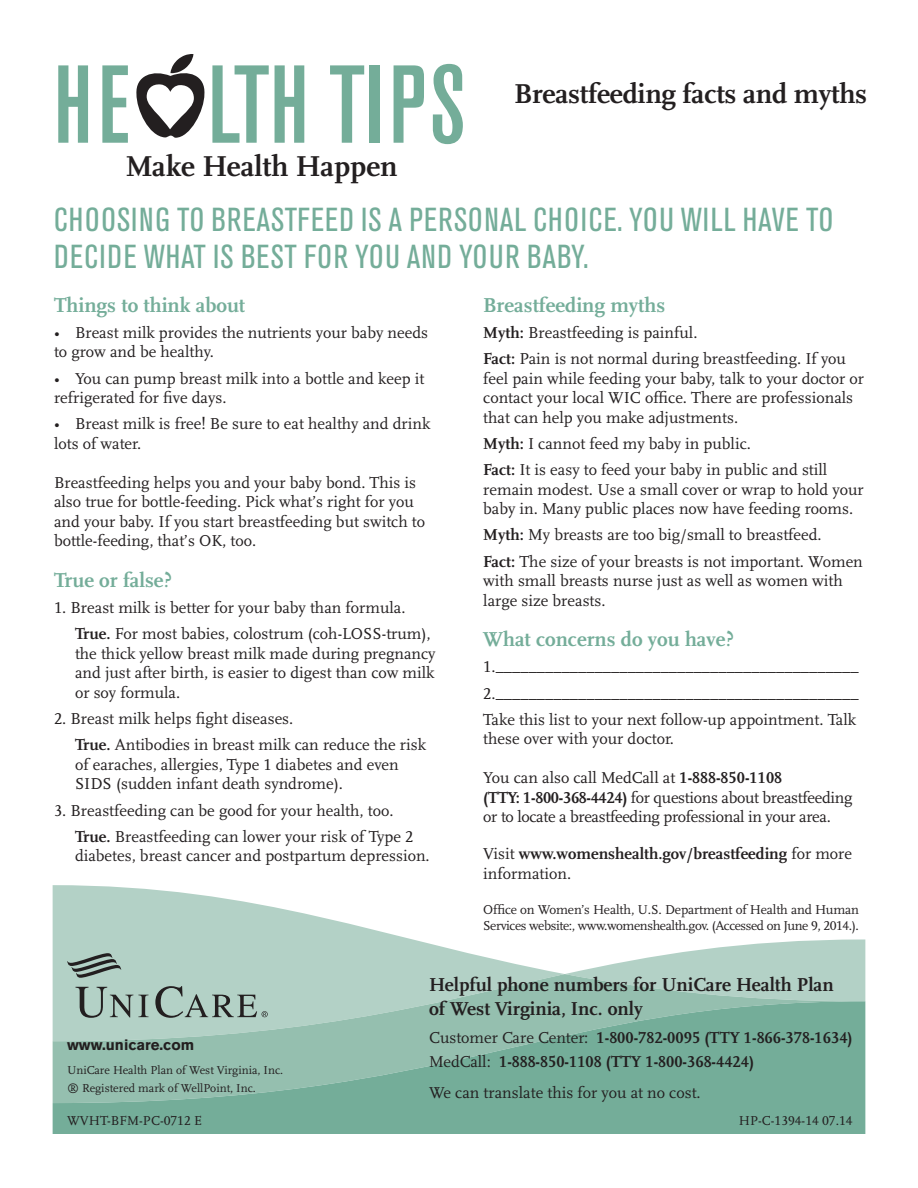
<style>
.page{position:relative;width:918px;height:1188px;background:#fff}
.page>*{position:absolute;margin:0;border:0;box-sizing:border-box;transform-origin:0 0}
.t1{font:500 condensed 109.5px "Akzidenz Grotesk Std";letter-spacing:.02em;color:#74ad99}
.t2{font:condensed 33px/37.5px "Akzidenz Grotesk Std";letter-spacing:.035em;color:#74ad99}
.t3{font:700 30px "Scala LF";color:#231f20}
.t4{font:700 28.5px "Scala LF";letter-spacing:-.01em;color:#231f20}
.t5{font:700 21px "Scala LF";color:#74ad99}
.t6{font:700 19.5px/24px "Scala LF";color:#231f20}
.t7{font:16.5px/19.5px "Scala LF";color:#231f20}
.t8{font:700 16.5px/19.5px "Scala LF";color:#231f20}
.t9{font:16.5px/19.5px "Scala LF";letter-spacing:-.02em;color:#231f20}
.t10{font:700 15px "Akzidenz Grotesk Std";color:#231f20}
.t11{font:13.5px/16.5px "Scala LF";letter-spacing:-.025em;color:#231f20}
.t12{font:13.5px "Scala LF";color:#231f20}
.t13{font:12px/18px "Scala LF";color:#231f20}
.s1{font-weight:700}
.s2{font-weight:400}
</style>
<div class="page">
<svg style="left:136px;top:54px;width:69px;height:84px"></svg>
<svg style="left:53px;top:885px;width:511px;height:89px;fill:#b3d1c6"></svg>
<svg style="left:566px;top:939px;width:299px;height:35px"></svg>
<svg style="left:53px;top:974px;width:812px;height:27px;background:#accdc1"></svg>
<svg style="left:53px;top:1001px;width:812px;height:133px;background:#83b5a3"></svg>
<svg style="left:76px;top:987px;width:73px;height:31px;background:#93a9a1"></svg>
<svg style="left:67px;top:953px;width:54px;height:25px"></svg>
<svg style="left:155px;top:986px;width:113px;height:32px;background:#96ada4"></svg>
<h1 class="t1" style="left:54px;top:43px;width:413px">He ltH tips</h1>
<h1 class="t3" style="left:126px;top:149px;width:273px">Make Health Happen</h1>
<p class="t2" style="left:54px;top:201px;width:781px">CHOOSING TO BREASTFEED IS A PERSONAL CHOICE. YOU WILL HAVE TO<br>DECIDE WHAT IS BEST FOR YOU AND YOUR BABY.</p>
<h2 class="t5" style="left:54px;top:293px;width:193px">Things to think about</h2>
<p class="t7" style="left:54px;top:323px;width:376px">• Breast milk provides the nutrients your baby needs to grow and be healthy.</p>
<p class="t7" style="left:54px;top:369px;width:372px">• You can pump breast milk into a bottle and keep it refrigerated for five days.</p>
<p class="t7" style="left:54px;top:414px;width:378px">• Breast milk is free! Be sure to eat healthy and drink lots of water.</p>
<p class="t7" style="left:54px;top:473px;width:373px">Breastfeeding helps you and your baby bond. This is also true for bottle-feeding. Pick what’s right for you and your baby. If you start breastfeeding but switch to bottle-feeding, that’s OK, too.</p>
<h2 class="t5" style="left:54px;top:568px;width:120px">True or false?</h2>
<p class="t7" style="left:54px;top:598px;width:353px">1. Breast milk is better for your baby than formula.</p>
<p class="t7" style="left:75px;top:624px;width:362px"><span class="s1">True.</span> For most babies, colostrum (coh-LOSS-trum), the thick yellow breast milk made during pregnancy and just after birth, is easier to digest than cow milk or soy formula.</p>
<p class="t7" style="left:54px;top:709px;width:241px">2. Breast milk helps fight diseases.</p>
<p class="t7" style="left:75px;top:735px;width:353px"><span class="s1">True.</span> Antibodies in breast milk can reduce the risk of earaches, allergies, Type 1 diabetes and even<br>SIDS (sudden infant death syndrome).</p>
<p class="t7" style="left:54px;top:801px;width:341px">3. Breastfeeding can be good for your health, too.</p>
<p class="t7" style="left:75px;top:827px;width:356px"><span class="s1">True.</span> Breastfeeding can lower your risk of Type 2 diabetes, breast cancer and postpartum depression.</p>
<h1 class="t4" style="left:514px;top:78px;width:355px">Breastfeeding facts and myths</h1>
<h2 class="t5" style="left:483px;top:293px;width:183px">Breastfeeding myths</h2>
<p class="t7" style="left:483px;top:323px;width:216px"><span class="s1">Myth:</span> Breastfeeding is painful.</p>
<p class="t7" style="left:483px;top:349px;width:382px"><span class="s1">Fact:</span> Pain is not normal during breastfeeding. If you feel pain while feeding your baby, talk to your doctor or contact your local WIC office. There are professionals that can help you make adjustments.</p>
<p class="t7" style="left:483px;top:434px;width:269px"><span class="s1">Myth:</span> I cannot feed my baby in public.</p>
<p class="t7" style="left:483px;top:460px;width:382px"><span class="s1">Fact:</span> It is easy to feed your baby in public and still remain modest. Use a small cover or wrap to hold your baby in. Many public places now have feeding rooms.</p>
<p class="t7" style="left:483px;top:525px;width:340px"><span class="s1">Myth:</span> My breasts are too big/small to breastfeed.</p>
<p class="t7" style="left:483px;top:552px;width:381px"><span class="s1">Fact:</span> The size of your breasts is not important. Women with small breasts nurse just as well as women with large size breasts.</p>
<h2 class="t5" style="left:483px;top:627px;width:252px">What concerns do you have?</h2>
<p class="t7" style="left:483px;top:657px;width:377px">1.____________________________________________</p>
<p class="t7" style="left:483px;top:684px;width:377px">2.____________________________________________</p>
<p class="t7" style="left:483px;top:710px;width:374px">Take this list to your next follow-up appointment. Talk these over with your doctor.</p>
<p class="t9" style="left:483px;top:768px;width:371px">You can also call MedCall at <span class="s1">1-888-850-1108<br>(TTY: 1-800-368-4424)</span> for questions about breastfeeding or to locate a breastfeeding professional in your area.</p>
<p class="t8" style="left:483px;top:844px;width:370px"><span class="s2">Visit</span> www.womenshealth.gov/breastfeeding <span class="s2">for more information.</span></p>
<p class="t11" style="left:483px;top:901px;width:377px">Office on Women’s Health, U.S. Department of Health and Human<br>Services website:, www.womenshealth.gov. (Accessed on June 9, 2014.).</p>
<p class="t10" style="left:67px;top:1036px;width:129px">www.unicare.com</p>
<p class="t13" style="left:67px;top:1062px;width:218px">UniCare Health Plan of West Virginia, Inc. ® Registered mark of WellPoint, Inc.</p>
<p class="t12" style="left:67px;top:1113px;width:136px">WVHT-BFM-PC-0712 E</p>
<p class="t6" style="left:429px;top:973px;width:406px">Helpful phone numbers for UniCare Health Plan of West Virginia, Inc. only</p>
<p class="t8" style="left:429px;top:1028px;width:425px"><span class="s2">Customer Care Center:</span> 1-800-782-0095 (TTY 1-866-378-1634)</p>
<p class="t8" style="left:429px;top:1052px;width:327px"><span class="s2">MedCall:</span> 1-888-850-1108 (TTY 1-800-368-4424)</p>
<p class="t7" style="left:429px;top:1084px;width:273px">We can translate this for you at no cost.</p>
<p class="t12" style="left:739px;top:1113px;width:115px">HP-C-1394-14 07.14</p>
</div>
